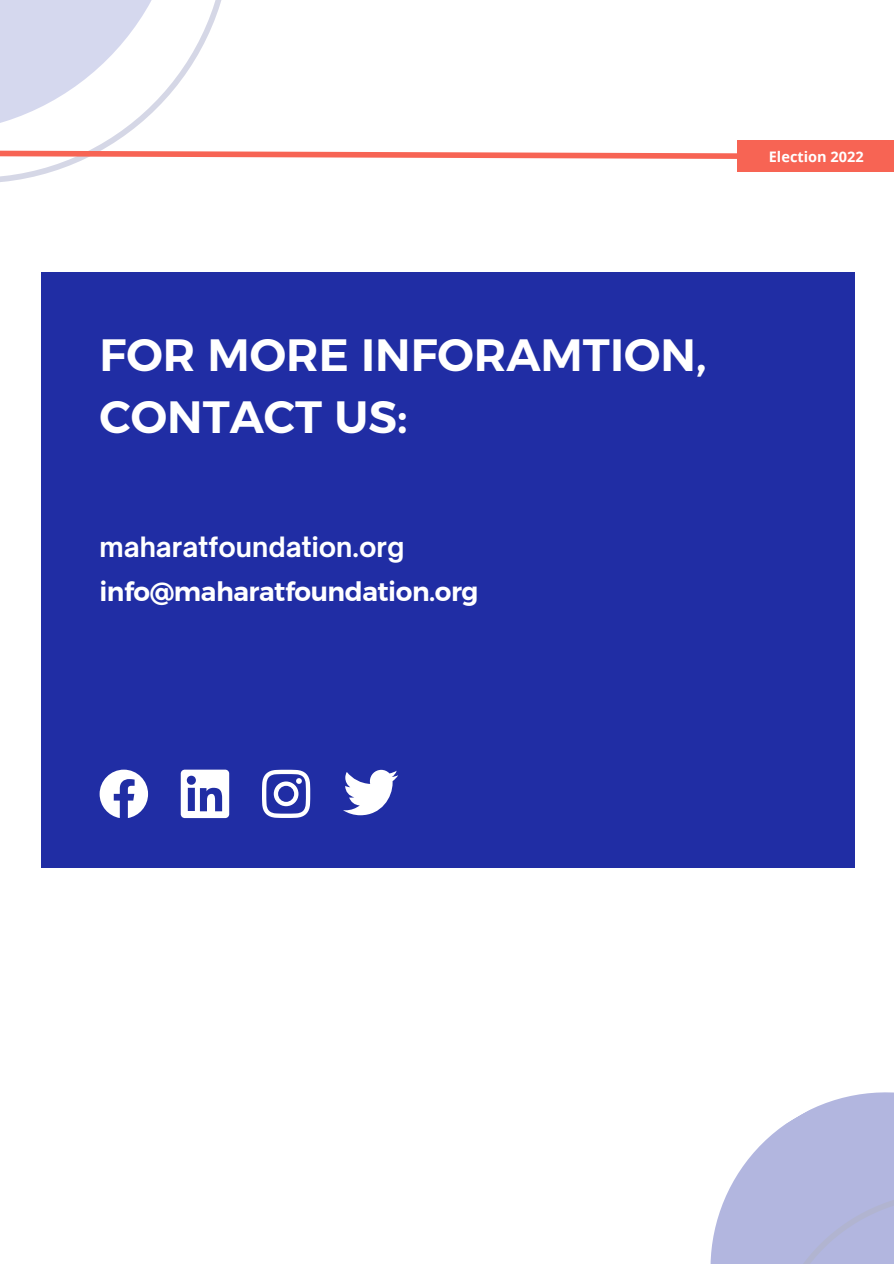
<style>
.page{position:relative;width:894px;height:1264px;background:#fff}
.page>*{position:absolute;margin:0;border:0;box-sizing:border-box;transform-origin:0 0}
.t1{font:700 45px "Kief Montaser Semi";color:#fff}
.t2{font:700 26.85px "Open Sauce One";color:#fff}
.t3{font:700 26.25px "Kief Montaser Semi";letter-spacing:-.02em;color:#fff}
.t4{font:700 14.55px "Open Sans";color:#fff}
</style>
<div class="page">
<div style="left:736px;top:141px;width:157px;height:31px;background:#f76454"></div>
<svg style="left:0;top:0;width:770px;height:182px"></svg>
<div style="left:41px;top:272px;width:813px;height:595px;background:#202da4"></div>
<svg style="left:783px;top:1092px;width:110px;height:34px;fill:#b2b6df"></svg>
<svg style="left:710px;top:1126px;width:183px;height:137px;background:#bcbfe2"></svg>
<svg style="left:343px;top:769px;width:55px;height:46px"></svg>
<svg style="left:262px;top:769px;width:48px;height:49px"></svg>
<svg style="left:181px;top:769px;width:48px;height:49px"></svg>
<svg style="left:100px;top:769px;width:48px;height:49px"></svg>
<p class="t4" style="left:768px;top:146px;width:96px">Election 2022</p>
<p class="t1" style="left:100px;top:327px;width:608px">FOR MORE INFORAMTION,</p>
<p class="t1" style="left:100px;top:389px;width:309px">CONTACT US:</p>
<p class="t2" style="left:100px;top:530px;width:306px">maharatfoundation.org</p>
<p class="t3" style="left:99px;top:575px;width:380px">info@maharatfoundation.org</p>
</div>
